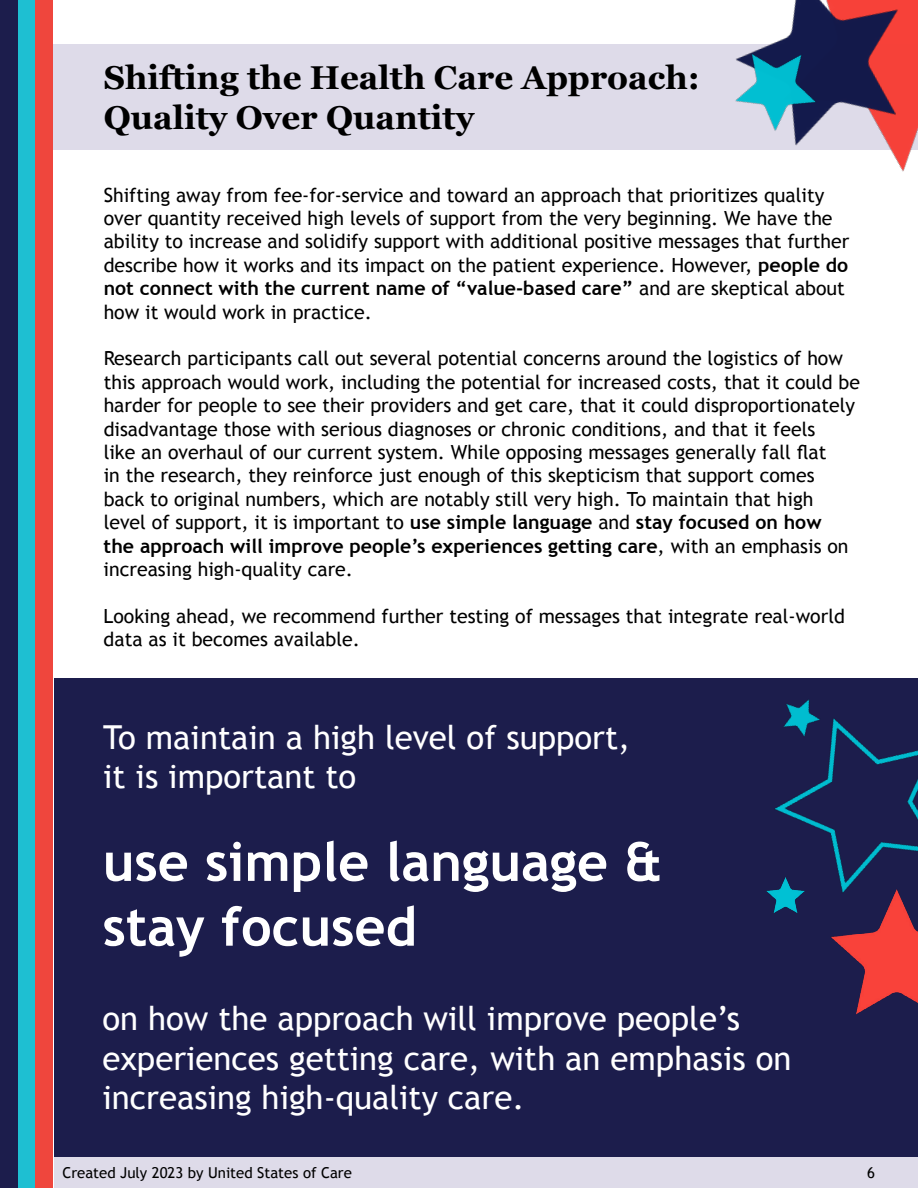
<style>
.page{position:relative;width:918px;height:1188px;background:#fff}
.page>*{position:absolute;margin:0;border:0;box-sizing:border-box;transform-origin:0 0}
.t1{font:700 54px/64.8px "Trebuchet MS";color:#fff}
.t2{font:33px/39.6px "Trebuchet MS";color:#fff}
.t3{font:700 33px/39.6px "Georgia";color:#000}
.t4{font:19.5px/23.4px "Trebuchet MS";color:#000}
.t5{font:15px "Trebuchet MS";color:#000}
.s1{font-weight:700}
</style>
<div class="page">
<div style="left:0;top:0;width:18px;height:1188px;background:#1c1d4c"></div>
<div style="left:18px;top:0;width:17px;height:1188px;background:#1ebfd2"></div>
<div style="left:35px;top:0;width:18px;height:1188px;background:#ef463d"></div>
<div style="left:53px;top:44px;width:865px;height:106px;background:#dedbe9"></div>
<img style="left:793px;top:0;width:125px;height:172px">
<img style="left:735px;top:18px;width:111px;height:136px">
<div style="left:54px;top:678px;width:864px;height:479px;background:#1c1d4c"></div>
<div style="left:54px;top:1157px;width:864px;height:31px;background:#dedbe9"></div>
<img style="left:775px;top:718px;width:143px;height:154px">
<img style="left:766px;top:877px;width:39px;height:36px">
<img style="left:775px;top:699px;width:55px;height:46px">
<img style="left:831px;top:872px;width:87px;height:143px">
<h2 class="t3" style="left:104px;top:56px;width:598px">Shifting the Health Care Approach:<br>Quality Over Quantity</h2>
<p class="t4" style="left:104px;top:183px;width:747px">Shifting away from fee-for-service and toward an approach that prioritizes quality over quantity received high levels of support from the very beginning. We have the ability to increase and solidify support with additional positive messages that further describe how it works and its impact on the patient experience. However, <span class="s1">people do not connect with the current name of “value-based care”</span> and are skeptical about how it would work in practice.</p>
<p class="t4" style="left:104px;top:347px;width:758px">Research participants call out several potential concerns around the logistics of how this approach would work, including the potential for increased costs, that it could be harder for people to see their providers and get care, that it could disproportionately disadvantage those with serious diagnoses or chronic conditions, and that it feels<br>like an overhaul of our current system. While opposing messages generally fall flat<br>in the research, they reinforce just enough of this skepticism that support comes<br>back to original numbers, which are notably still very high. To maintain that high level of support, it is important to <span class="s1">use simple language</span> and <span class="s1">stay focused on how<br>the approach will improve people’s experiences getting care</span>, with an emphasis on increasing high-quality care.</p>
<p class="t4" style="left:104px;top:604px;width:743px">Looking ahead, we recommend further testing of messages that integrate real-world data as it becomes available.</p>
<h2 class="t2" style="left:103px;top:718px;width:529px">To maintain a high level of support, it is important to</h2>
<h1 class="t1" style="left:103px;top:829px;width:561px">use simple language &amp; stay focused</h1>
<h2 class="t2" style="left:102px;top:999px;width:691px">on how the approach will improve people’s experiences getting care, with an emphasis on increasing high-quality care.</h2>
<p class="t5" style="left:62px;top:1164px;width:291px">Created July 2023 by United States of Care</p>
<p class="t5" style="left:867px;top:1164px;width:9px">6</p>
</div>
